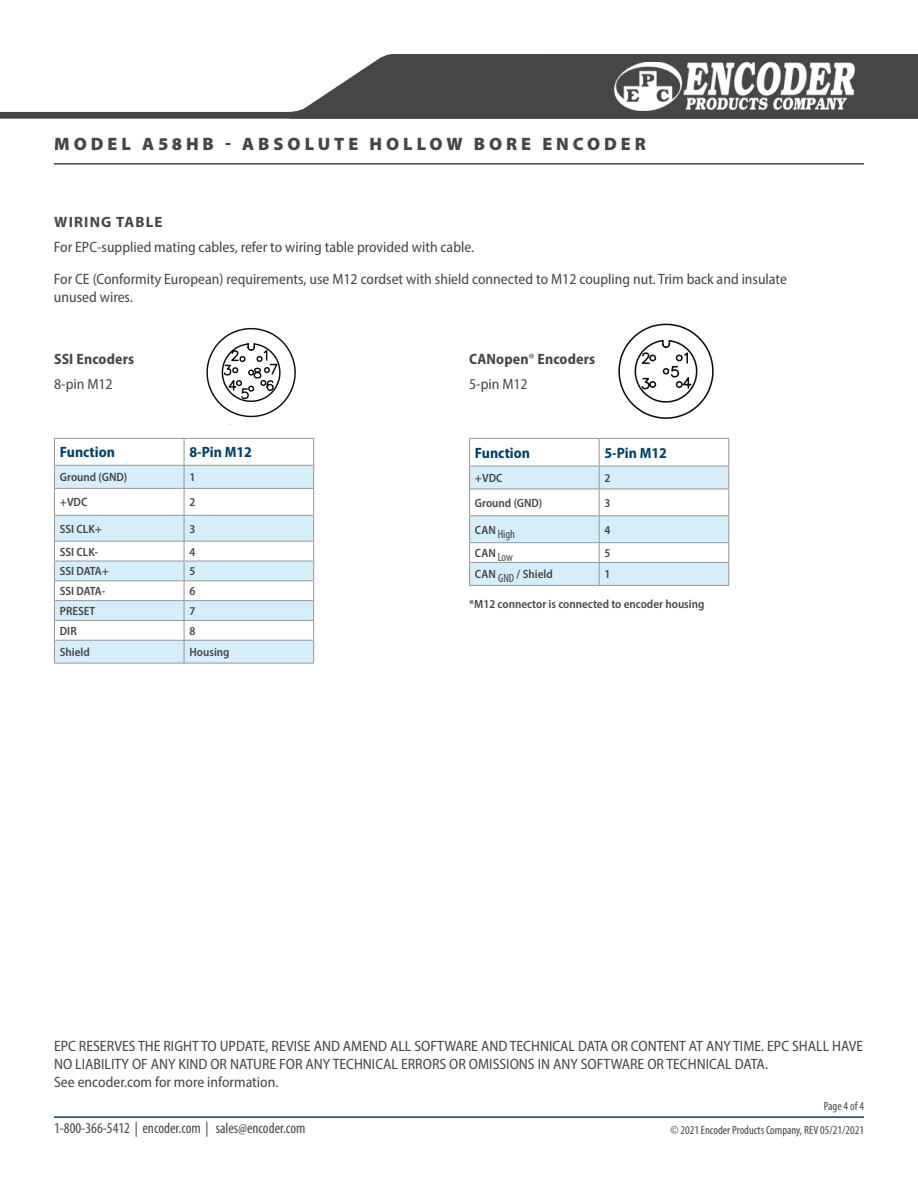
<style>
.page{position:relative;width:918px;height:1188px;background:#fff}
.page>*{position:absolute;margin:0;border:0;box-sizing:border-box;transform-origin:0 0}
.t1{font:900 18px "Myriad Pro";letter-spacing:.22em;color:#464646}
.t2{font:semi-condensed 15px/18px "Myriad Pro";color:#464646}
.t3{font:condensed 15px "Myriad Pro";color:#464646}
.t4{font:700 semi-condensed 15px/24.8px "Myriad Pro";letter-spacing:.01em;color:#464646}
.t5{font:700 semi-condensed 15px "Myriad Pro";color:#003f6b}
.t6{font:700 15px "Myriad Pro";letter-spacing:.08em;color:#464646}
.t7{font:600 semi-condensed 12px "Myriad Pro";color:#464646}
.t8{font:condensed 12px/24.2px "Myriad Pro";color:#464646;text-align:right}
.s1{font-weight:400;font-stretch:condensed}
.s2{font-weight:400}
</style>
<div class="page">
<svg style="left:285px;top:54px;width:633px;height:58px;background:#5e5e5e"></svg>
<div style="left:0;top:112px;width:918px;height:7px;background:#464646"></div>
<img style="left:613px;top:62px;width:242px;height:48px">
<hr style="left:54px;top:1116px;width:810px;height:2px;background:#003f6b">
<hr style="left:54px;top:163px;width:810px;height:2px;background:#464646">
<svg style="left:618px;top:323px;width:96px;height:96px"></svg>
<svg style="left:206px;top:327px;width:90px;height:91px"></svg>
<svg style="left:55px;top:466px;width:258px;height:197px;fill:#d6eef9"></svg>
<hr style="left:54px;top:438px;width:130px;height:1px;background:#969797">
<hr style="left:184px;top:438px;width:130px;height:1px;background:#969797">
<hr style="left:54px;top:465px;width:130px;height:1px;background:#969797">
<hr style="left:184px;top:465px;width:130px;height:1px;background:#969797">
<hr style="left:54px;top:488px;width:130px;height:1px;background:#969797">
<hr style="left:184px;top:488px;width:130px;height:1px;background:#969797">
<hr style="left:54px;top:515px;width:130px;height:1px;background:#969797">
<hr style="left:184px;top:515px;width:130px;height:1px;background:#969797">
<hr style="left:54px;top:541px;width:130px;height:1px;background:#969797">
<hr style="left:184px;top:541px;width:130px;height:1px;background:#969797">
<hr style="left:54px;top:561px;width:130px;height:1px;background:#969797">
<hr style="left:184px;top:561px;width:130px;height:1px;background:#969797">
<hr style="left:54px;top:580px;width:130px;height:1px;background:#969797">
<hr style="left:184px;top:580px;width:130px;height:1px;background:#969797">
<hr style="left:54px;top:600px;width:130px;height:1px;background:#969797">
<hr style="left:184px;top:600px;width:130px;height:1px;background:#969797">
<hr style="left:54px;top:620px;width:130px;height:1px;background:#969797">
<hr style="left:184px;top:620px;width:130px;height:1px;background:#969797">
<hr style="left:54px;top:640px;width:130px;height:1px;background:#969797">
<svg style="left:54px;top:439px;width:1px;height:224px"></svg>
<hr style="left:184px;top:640px;width:130px;height:1px;background:#969797">
<svg style="left:184px;top:439px;width:1px;height:224px"></svg>
<svg style="left:313px;top:439px;width:1px;height:224px"></svg>
<hr style="left:54px;top:663px;width:130px;height:1px;background:#969797">
<hr style="left:184px;top:663px;width:130px;height:1px;background:#969797">
<hr style="left:469px;top:585px;width:130px;height:1px;background:#969797">
<hr style="left:599px;top:585px;width:130px;height:1px;background:#969797">
<hr style="left:469px;top:438px;width:130px;height:1px;background:#969797">
<hr style="left:599px;top:438px;width:130px;height:1px;background:#969797">
<svg style="left:469px;top:439px;width:260px;height:146px"></svg>
<hr style="left:469px;top:466px;width:130px;height:1px;background:#969797">
<hr style="left:599px;top:466px;width:130px;height:1px;background:#969797">
<p class="t1" style="left:54px;top:131px;width:593px">MODEL A58HB - ABSOLUTE HOLLOW BORE ENCODER</p>
<p class="t6" style="left:54px;top:212px;width:110px">WIRING TABLE</p>
<p class="t2" style="left:54px;top:231px;width:734px;line-height:31.5px">For EPC-supplied mating cables, refer to wiring table provided with cable.<br>For CE (Conformity European) requirements, use M12 cordset with shield connected to M12 coupling nut. Trim back and insulate</p>
<p class="t2" style="left:54px;top:287px;width:80px">unused wires.</p>
<p class="t4" style="left:54px;top:346px;width:82px">SSI Encoders</p>
<p class="t2" style="left:54px;top:374px;width:60px">8-pin M12</p>
<p class="t5" style="left:60px;top:443px;width:57px">Function</p>
<p class="t5" style="left:189px;top:443px;width:64px">8-Pin M12</p>
<p class="t7" style="left:60px;top:470px;width:69px">Ground (GND)</p>
<p class="t7" style="left:189px;top:470px;width:7px">1</p>
<p class="t7" style="left:60px;top:495px;width:29px">+VDC</p>
<p class="t7" style="left:189px;top:495px;width:7px">2</p>
<p class="t7" style="left:60px;top:521px;width:44px">SSI CLK+</p>
<p class="t7" style="left:189px;top:521px;width:7px">3</p>
<p class="t7" style="left:60px;top:544px;width:40px">SSI CLK-</p>
<p class="t7" style="left:189px;top:544px;width:7px">4</p>
<p class="t7" style="left:60px;top:564px;width:51px">SSI DATA+</p>
<p class="t7" style="left:189px;top:564px;width:7px">5</p>
<p class="t7" style="left:60px;top:584px;width:47px">SSI DATA-</p>
<p class="t7" style="left:189px;top:584px;width:7px">6</p>
<p class="t7" style="left:60px;top:603px;width:37px">PRESET</p>
<p class="t7" style="left:189px;top:603px;width:7px">7</p>
<p class="t7" style="left:60px;top:623px;width:18px">DIR</p>
<p class="t7" style="left:189px;top:623px;width:7px">8</p>
<p class="t7" style="left:60px;top:645px;width:32px">Shield</p>
<p class="t7" style="left:189px;top:645px;width:42px">Housing</p>
<p class="t4" style="left:469px;top:346px;width:128px">CANopen<span class="s1">®</span> Encoders<br><span class="s2">5-pin M12</span></p>
<p class="t5" style="left:475px;top:443px;width:57px">Function</p>
<p class="t5" style="left:605px;top:443px;width:64px">5-Pin M12</p>
<p class="t7" style="left:475px;top:470px;width:29px">+VDC</p>
<p class="t7" style="left:605px;top:470px;width:7px">2</p>
<p class="t7" style="left:475px;top:495px;width:69px">Ground (GND)</p>
<p class="t7" style="left:605px;top:495px;width:7px">3</p>
<p class="t8" style="left:475px;top:522px;width:42px"><sup>CAN</sup> High</p>
<p class="t7" style="left:605px;top:522px;width:7px">4</p>
<p class="t7" style="left:475px;top:546px;width:39px">CAN <span class="s1">Low</span></p>
<p class="t7" style="left:605px;top:546px;width:7px">5</p>
<p class="t7" style="left:475px;top:567px;width:79px">CAN <span class="s1">GND</span> / Shield</p>
<p class="t7" style="left:605px;top:567px;width:7px">1</p>
<p class="t7" style="left:469px;top:596px;width:237px">*M12 connector is connected to encoder housing</p>
<p class="t2" style="left:54px;top:1037px;width:811px">EPC RESERVES THE RIGHT TO UPDATE, REVISE AND AMEND ALL SOFTWARE AND TECHNICAL DATA OR CONTENT AT ANY TIME. EPC SHALL HAVE<br>NO LIABILITY OF ANY KIND OR NATURE FOR ANY TECHNICAL ERRORS OR OMISSIONS IN ANY SOFTWARE OR TECHNICAL DATA.<br>See encoder.com for more information.</p>
<p class="t3" style="left:54px;top:1119px;width:253px">1-800-366-5412 | encoder.com | sales@encoder.com</p>
<p class="t8" style="left:671px;top:1094px;width:195px">Page 4 of 4<br>© 2021 Encoder Products Company, REV 05/21/2021</p>
</div>
